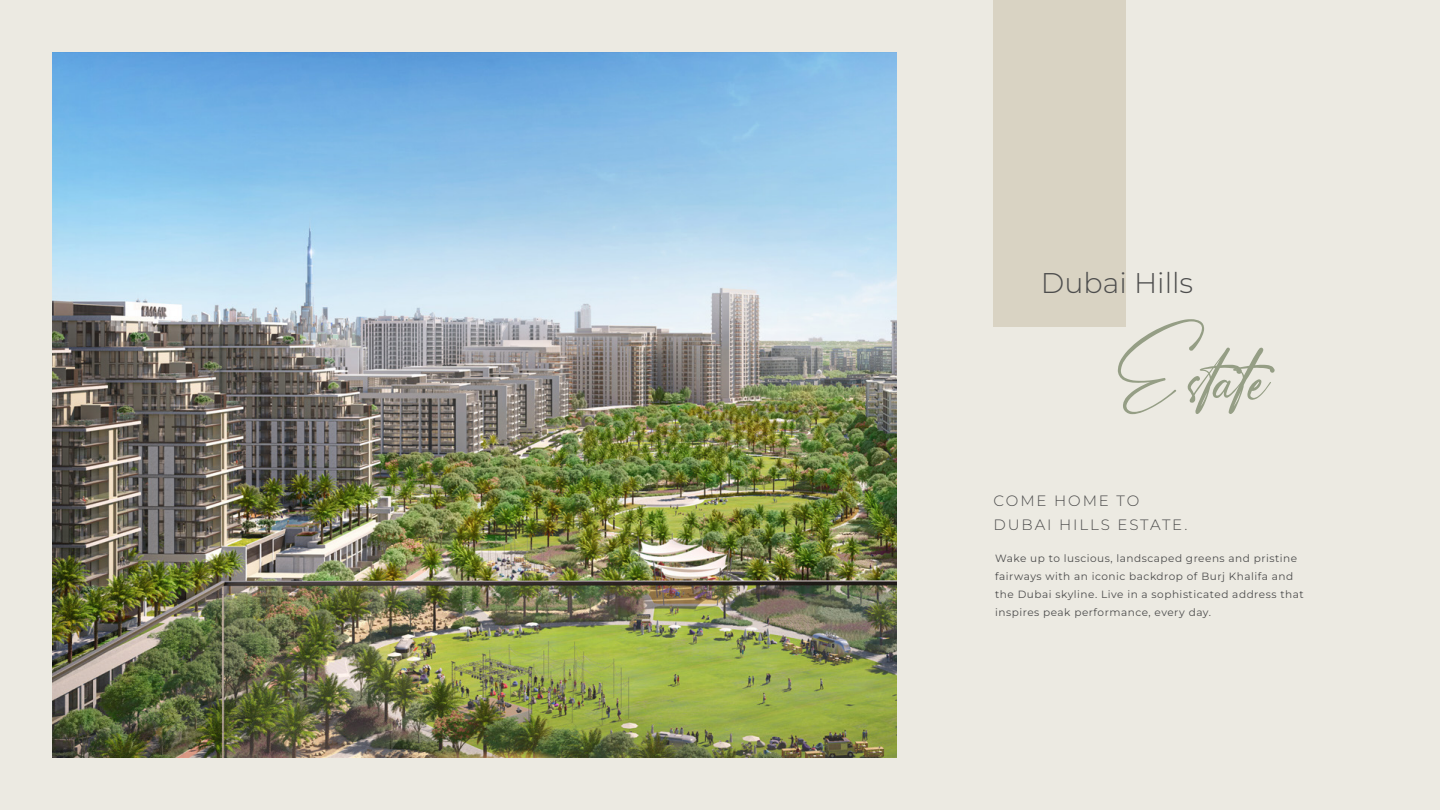
<style>
.page{position:relative;width:1440px;height:810px;background:#eceae2}
.page>*{position:absolute;margin:0;border:0;box-sizing:border-box;transform-origin:0 0}
.t1{font:700 150px "Besthany";color:#959e85}
.t2{font:300 28.5px "Montserrat";color:#4d4d4d}
.t3{font:300 15px "Montserrat";letter-spacing:.125em;color:#4d4d4d}
.t4{font:10.5px/18px "Montserrat";letter-spacing:.05em;color:#4d4d4d}
</style>
<div class="page">
<div style="left:994px;top:1px;width:132px;height:326px;background:#d9d3c3"></div>
<img style="left:52px;top:52px;width:845px;height:706px">
<h2 class="t2" style="left:1041px;top:264px;width:154px">Dubai Hills</h2>
<h1 class="t1" style="left:1117px;top:312px;width:154px">Estate</h1>
<h3 class="t3" style="left:994px;top:490px;width:55px">COME</h3>
<h3 class="t3" style="left:1054px;top:490px;width:56px">HOME</h3>
<h3 class="t3" style="left:1117px;top:490px;width:24px">TO</h3>
<h3 class="t3" style="left:1059px;top:515px;width:52px">HILLS</h3>
<h3 class="t3" style="left:1118px;top:515px;width:71px">ESTATE.</h3>
<h3 class="t3" style="left:994px;top:515px;width:60px">DUBAI</h3>
<p class="t4" style="left:995px;top:549px;width:310px">Wake up to luscious, landscaped greens and pristine fairways with an iconic backdrop of Burj Khalifa and the Dubai skyline. Live in a sophisticated address that inspires peak performance, every day.</p>
</div>
